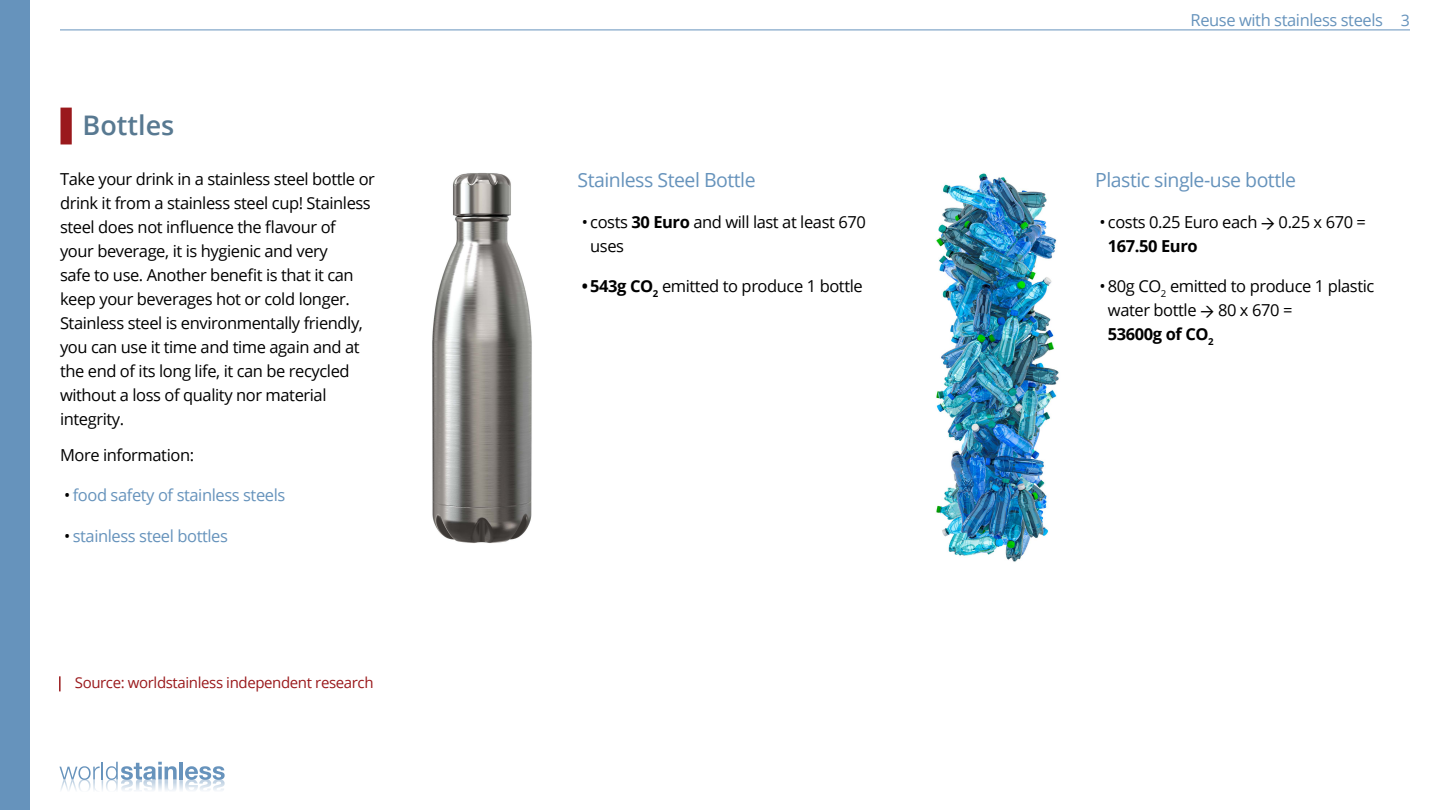
<style>
.page{position:relative;width:1440px;height:810px;background:#fff}
.page>*{position:absolute;margin:0;border:0;box-sizing:border-box;transform-origin:0 0}
.t1{font:600 27px "Open Sans";color:#587991}
.t2{font:19.5px "Open Sans";letter-spacing:-.025em;color:#6693bc}
.t3{font:16.5px/24px "Open Sans";letter-spacing:-.025em;color:#000}
.t4{font:16.5px "Open Sans";letter-spacing:-.025em;color:#6693bc}
.t5{font:15px "Open Sans";letter-spacing:-.025em;color:#9a191c}
.s1{color:#000}
.s2{font-weight:700}
.s3{font-size:15.9px}
.s4{font-family:"DIN2014"}
</style>
<div class="page">
<div style="left:0;top:0;width:30px;height:810px;background:#6693bc"></div>
<hr style="left:60px;top:30px;width:1350px;height:1px;background:#6693bc">
<div style="left:61px;top:108px;width:11px;height:36px;background:#9a191c"></div>
<img style="left:432px;top:173px;width:100px;height:370px">
<img style="left:936px;top:173px;width:123px;height:389px">
<svg style="left:59px;top:676px;width:2px;height:15px"></svg>
<svg style="left:59px;top:762px;width:166px;height:29px"></svg>
<h1 class="t1" style="left:83px;top:107px;width:93px">Bottles</h1>
<p class="t3" style="left:60px;top:167px;width:317px">Take your drink in a stainless steel bottle or drink it from a stainless steel cup! Stainless steel does not influence the flavour of<br>your beverage, it is hygienic and very<br>safe to use. Another benefit is that it can keep your beverages hot or cold longer.<br>Stainless steel is environmentally friendly, you can use it time and time again and at the end of its long life, it can be recycled without a loss of quality nor material integrity.</p>
<p class="t3" style="left:60px;top:443px;width:136px">More information:</p>
<p class="t4" style="left:64px;top:484px;width:223px"><span class="s1">•</span> food safety of stainless steels</p>
<p class="t4" style="left:64px;top:524px;width:165px"><span class="s1">•</span> stainless steel bottles</p>
<p class="t5" style="left:75px;top:672px;width:300px">Source: worldstainless independent research</p>
<p class="t2" style="left:578px;top:167px;width:180px">Stainless Steel Bottle</p>
<p class="t3" style="left:590px;top:209px;width:277px;text-indent:-8px">• costs <span class="s2">30 Euro</span> and will last at least 670 uses</p>
<p class="t3" style="left:582px;top:274px;width:283px"><span class="s2">• 543g CO</span><sub>2</sub> emitted to produce 1 bottle</p>
<p class="t4" style="left:1191px;top:8px;width:221px">Reuse with stainless steels <span class="s3">3</span></p>
<p class="t2" style="left:1095px;top:167px;width:202px">Plastic single-use bottle</p>
<p class="t3" style="left:1108px;top:209px;width:260px;text-indent:-8px">• costs 0.25 Euro each <span class="s4">→</span> 0.25 x 670 =<br><span class="s2">167.50 Euro</span></p>
<p class="t3" style="left:1108px;top:274px;width:268px;text-indent:-8px">• 80g CO<sub>2</sub> emitted to produce 1 plastic water bottle <span class="s4">→</span> 80 x 670 =<br><span class="s2">53600g of CO</span><sub>2</sub></p>
</div>
